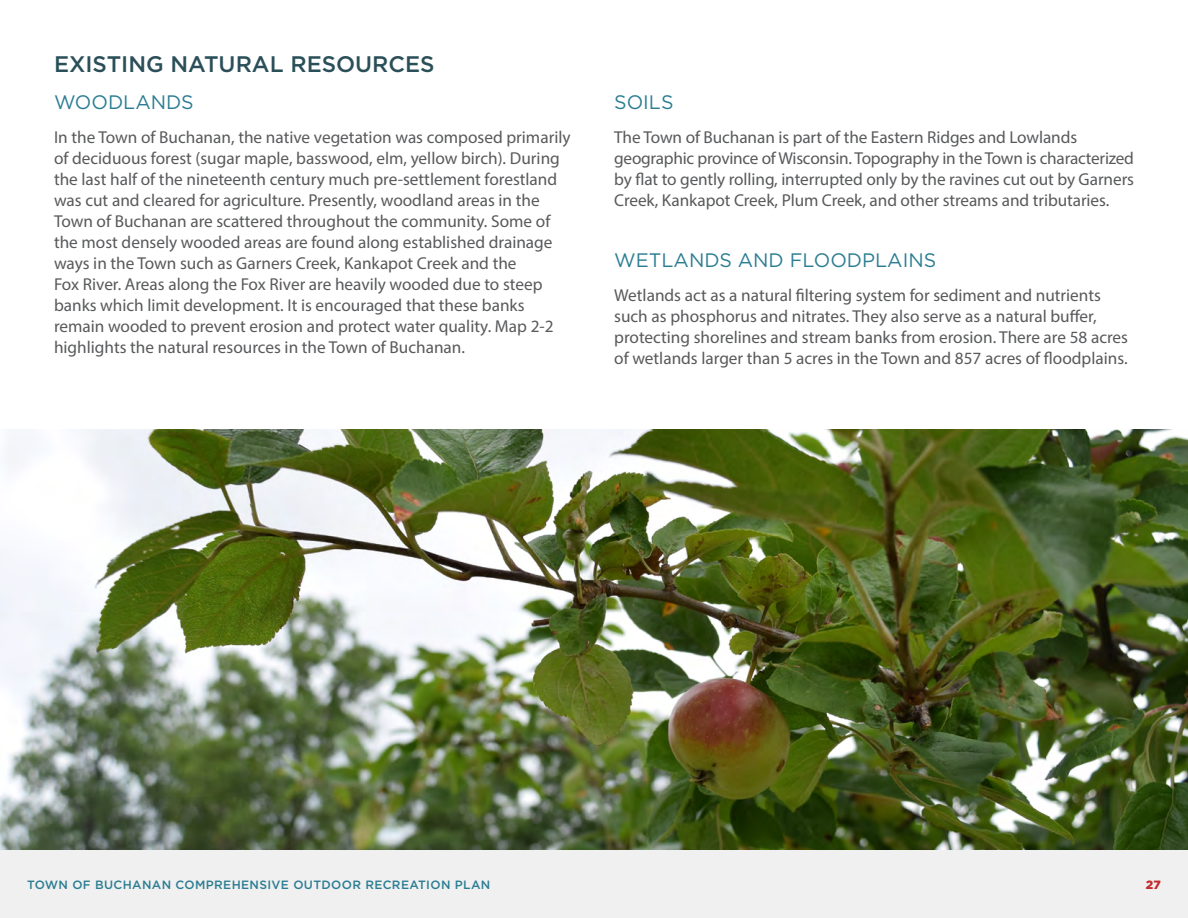
<style>
.page{position:relative;width:1188px;height:918px;background:#fff}
.page>*{position:absolute;margin:0;border:0;box-sizing:border-box;transform-origin:0 0}
.t1{font:500 22.5px "Gotham";color:#2a4f58}
.t2{font:19.5px "Gotham";color:#2b7d93}
.t3{font:17.25px/21px "Myriad Pro";color:#58595b}
.t4{font:500 12px "Gotham";letter-spacing:.03em;color:#2b7d93}
.t5{font:900 12px "Gotham";color:#c42b2e}
</style>
<div class="page">
<img style="left:0;top:430px;width:1188px;height:420px">
<div style="left:0;top:850px;width:1188px;height:68px;background:#f0f0f0"></div>
<h1 class="t1" style="left:54px;top:49px;width:382px">EXISTING NATURAL RESOURCES</h1>
<p class="t2" style="left:54px;top:91px;width:141px">WOODLANDS</p>
<p class="t3" style="left:54px;top:127px;width:518px">In the Town of Buchanan, the native vegetation was composed primarily of deciduous forest (sugar maple, basswood, elm, yellow birch). During the last half of the nineteenth century much pre-settlement forestland was cut and cleared for agriculture. Presently, woodland areas in the Town of Buchanan are scattered throughout the community. Some of the most densely wooded areas are found along established drainage ways in the Town such as Garners Creek, Kankapot Creek and the<br>Fox River. Areas along the Fox River are heavily wooded due to steep banks which limit development. It is encouraged that these banks remain wooded to prevent erosion and protect water quality. Map 2-2 highlights the natural resources in the Town of Buchanan.</p>
<p class="t2" style="left:614px;top:91px;width:61px">SOILS</p>
<p class="t3" style="left:614px;top:127px;width:521px">The Town of Buchanan is part of the Eastern Ridges and Lowlands geographic province of Wisconsin. Topography in the Town is characterized by flat to gently rolling, interrupted only by the ravines cut out by Garners Creek, Kankapot Creek, Plum Creek, and other streams and tributaries.</p>
<p class="t2" style="left:614px;top:249px;width:324px">WETLANDS AND FLOODPLAINS</p>
<p class="t3" style="left:614px;top:285px;width:515px">Wetlands act as a natural filtering system for sediment and nutrients such as phosphorus and nitrates. They also serve as a natural buffer, protecting shorelines and stream banks from erosion. There are 58 acres of wetlands larger than 5 acres in the Town and 857 acres of floodplains.</p>
<p class="t4" style="left:27px;top:877px;width:465px">TOWN OF BUCHANAN COMPREHENSIVE OUTDOOR RECREATION PLAN</p>
<p class="t5" style="left:1146px;top:877px;width:17px">27</p>
</div>
